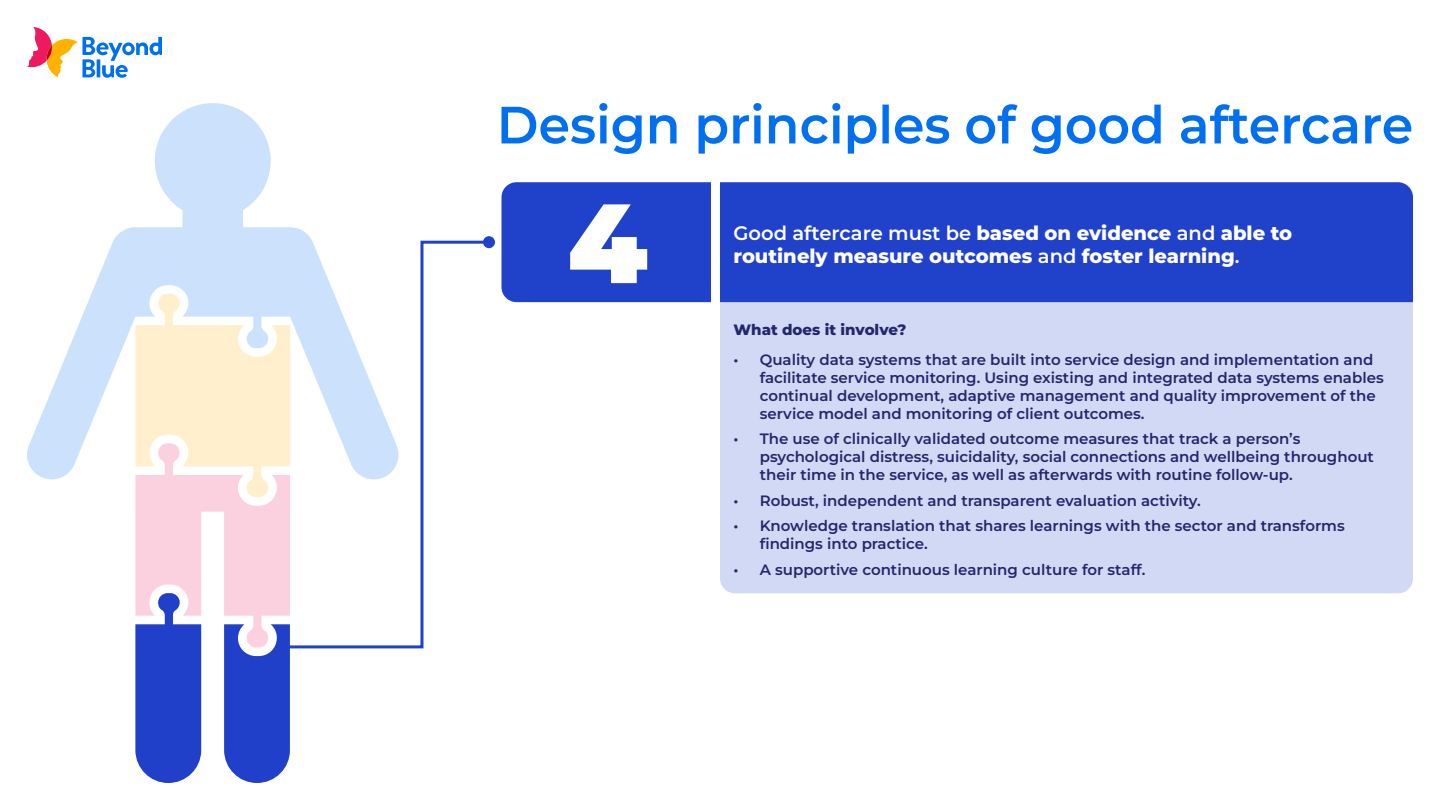
<style>
.page{position:relative;width:1440px;height:810px;background:#fff}
.page>*{position:absolute;margin:0;border:0;box-sizing:border-box;transform-origin:0 0}
.t1{font:900 112.5px "Montserrat";color:#fff}
.t2{font:600 19.5px "Montserrat";color:#fff}
.t3{font:800 19.5px "Montserrat";color:#fff}
.t4{font:600 15px/18px "Montserrat";color:#23276c}
.t5{font:800 15px "Montserrat";color:#23276c}
.s1{font-weight:800}
.s2{font-weight:600}
</style>
<div class="page">
<svg style="left:27px;top:27px;width:135px;height:51px"></svg>
<svg style="left:501px;top:103px;width:910px;height:51px"></svg>
<div style="left:720px;top:302px;width:693px;height:291px;background:#d2d9f4"></div>
<div style="left:720px;top:182px;width:693px;height:120px;background:#2041ca"></div>
<div style="left:501px;top:182px;width:210px;height:120px;background:#2041ca"></div>
<svg style="left:290px;top:239px;width:202px;height:410px"></svg>
<div style="left:483px;top:236px;width:12px;height:12px;background:#2041ca;border-radius:50%"></div>
<svg style="left:135px;top:479px;width:155px;height:304px"></svg>
<svg style="left:27px;top:103px;width:375px;height:376px"></svg>
<h1 class="t1" style="left:568px;top:168px;width:82px">4</h1>
<h2 class="t2" style="left:734px;top:220px;width:560px">Good aftercare must be <span class="s1">based on evidence</span> and <span class="s1">able to</span></h2>
<h2 class="t3" style="left:734px;top:243px;width:508px">routinely measure outcomes <span class="s2">and</span> foster learning<span class="s2">.</span></h2>
<p class="t5" style="left:734px;top:320px;width:174px">What does it involve?</p>
<p class="t4" style="left:760px;top:350px;width:626px;text-indent:-26px">• Quality data systems that are built into service design and implementation and facilitate service monitoring. Using existing and integrated data systems enables continual development, adaptive management and quality improvement of the service model and monitoring of client outcomes.</p>
<p class="t4" style="left:760px;top:429px;width:616px;text-indent:-26px">• The use of clinically validated outcome measures that track a person’s psychological distress, suicidality, social connections and wellbeing throughout their time in the service, as well as afterwards with routine follow-up.</p>
<p class="t4" style="left:734px;top:491px;width:469px">• Robust, independent and transparent evaluation activity.</p>
<p class="t4" style="left:760px;top:516px;width:587px;text-indent:-26px">• Knowledge translation that shares learnings with the sector and transforms findings into practice.</p>
<p class="t4" style="left:734px;top:560px;width:413px">• A supportive continuous learning culture for staff.</p>
</div>
